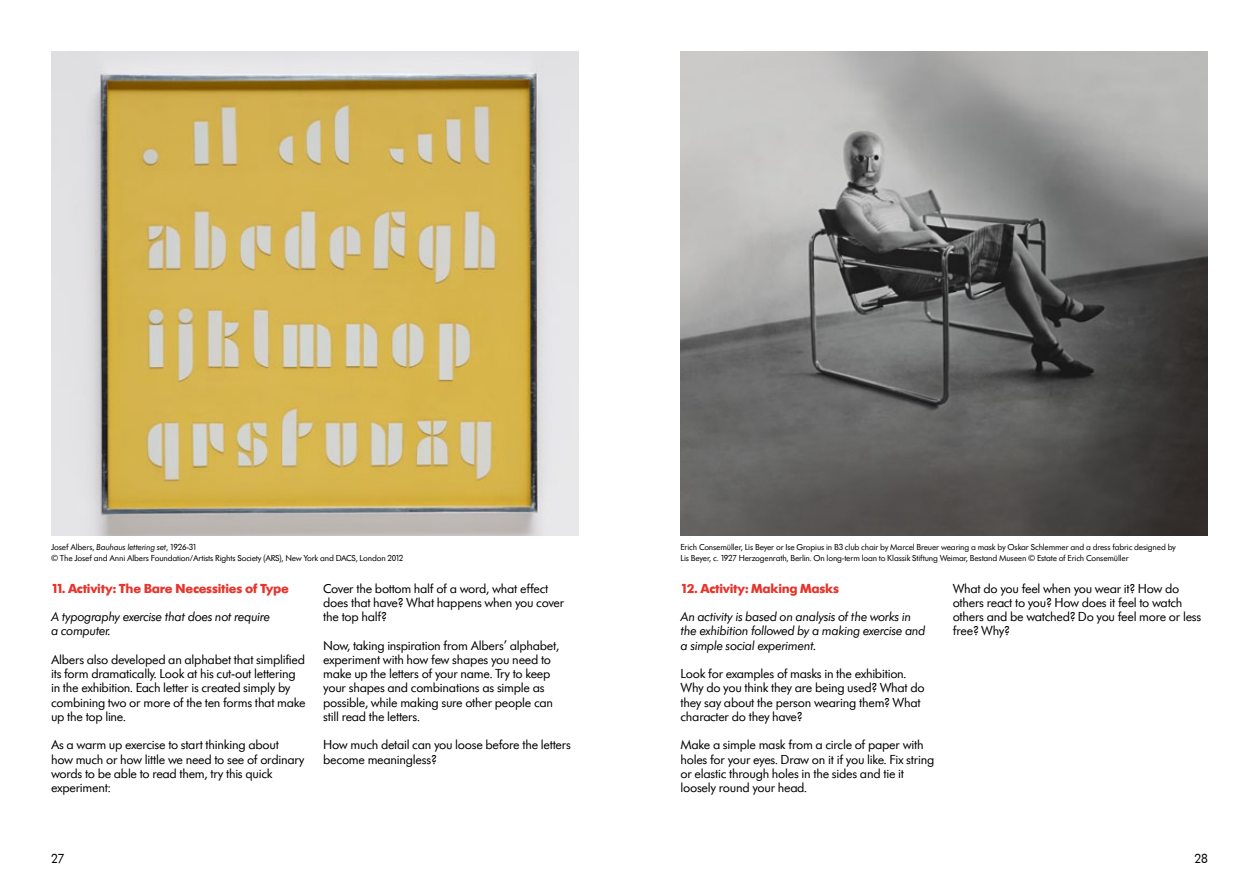
<style>
.page{position:relative;width:1259px;height:893px;background:#fff}
.page>*{position:absolute;margin:0;border:0;box-sizing:border-box;transform-origin:0 0}
.t1{font:13.5px/14.2px "Futura SB";letter-spacing:-.02em;color:#000}
.t2{font:italic 13.5px/14.2px "Futura SB";letter-spacing:-.02em;color:#000}
.t3{font:700 13.5px "Futura SB";letter-spacing:-.02em;color:#e5352c}
.t4{font:9px/10.8px "Futura SB";letter-spacing:-.02em;color:#000}
.s1{font-style:italic}
</style>
<div class="page">
<img style="left:680px;top:51px;width:528px;height:485px">
<img style="left:51px;top:51px;width:527px;height:485px">
<p class="t4" style="left:51px;top:542px;width:354px">Josef Albers, <span class="s1">Bauhaus lettering set</span>, 1926-31<br>© The Josef and Anni Albers Foundation/Artists Rights Society (ARS), New York and DACS, London 2012</p>
<p class="t4" style="left:680px;top:542px;width:497px">Erich Consemüller, Lis Beyer or Ise Gropius in B3 club chair by Marcel Breuer wearing a mask by Oskar Schlemmer and a dress fabric designed by<br>Lis Beyer, c. 1927 Herzogenrath, Berlin. On long-term loan to Klassik Stiftung Weimar, Bestand Museen © Estate of Erich Consemüller</p>
<p class="t1" style="left:952px;top:581px;width:250px">What do you feel when you wear it? How do others react to you? How does it feel to watch others and be watched? Do you feel more or less free? Why?</p>
<p class="t1" style="left:323px;top:581px;width:243px">Cover the bottom half of a word, what effect does that have? What happens when you cover the top half?</p>
<p class="t1" style="left:323px;top:638px;width:238px">Now, taking inspiration from Albers’ alphabet, experiment with how few shapes you need to make up the letters of your name. Try to keep your shapes and combinations as simple as possible, while making sure other people can still read the letters.</p>
<p class="t1" style="left:323px;top:738px;width:249px">How much detail can you loose before the letters become meaningless?</p>
<p class="t3" style="left:51px;top:580px;width:239px">11. Activity: The Bare Necessities of Type</p>
<p class="t2" style="left:51px;top:610px;width:220px">A typography exercise that does not require a computer.</p>
<p class="t1" style="left:51px;top:652px;width:256px">Albers also developed an alphabet that simplified its form dramatically. Look at his cut-out lettering in the exhibition. Each letter is created simply by combining two or more of the ten forms that make up the top line.</p>
<p class="t1" style="left:51px;top:738px;width:255px">As a warm up exercise to start thinking about<br>how much or how little we need to see of ordinary words to be able to read them, try this quick experiment:</p>
<p class="t3" style="left:680px;top:580px;width:160px">12. Activity: Making Masks</p>
<p class="t2" style="left:680px;top:610px;width:246px">An activity is based on analysis of the works in the exhibition followed by a making exercise and a simple social experiment.</p>
<p class="t1" style="left:680px;top:667px;width:246px">Look for examples of masks in the exhibition.<br>Why do you think they are being used? What do they say about the person wearing them? What character do they have?</p>
<p class="t1" style="left:680px;top:738px;width:255px">Make a simple mask from a circle of paper with holes for your eyes. Draw on it if you like. Fix string or elastic through holes in the sides and tie it loosely round your head.</p>
<p class="t1" style="left:51px;top:852px;width:15px">27</p>
<p class="t1" style="left:1194px;top:852px;width:15px">28</p>
</div>
